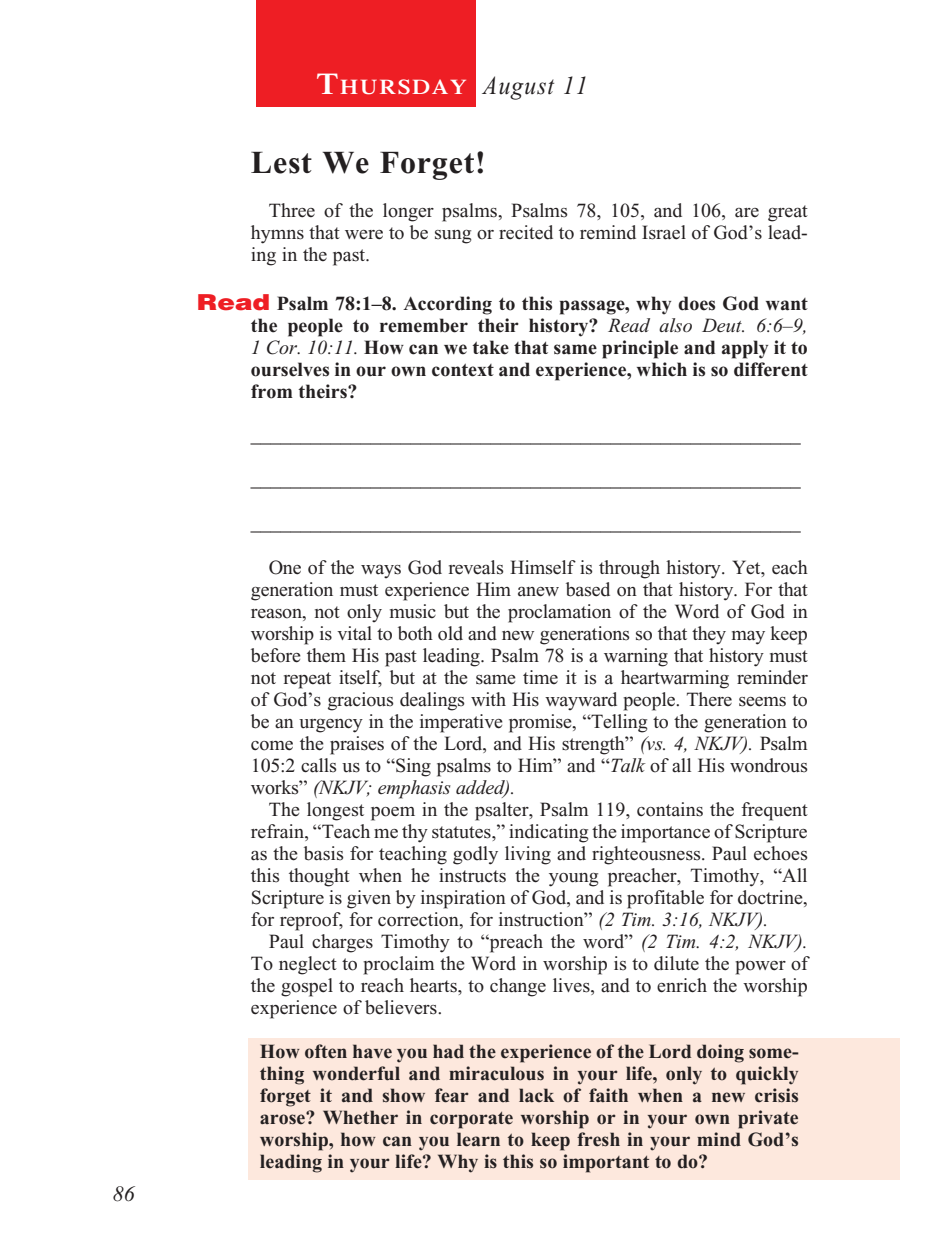
<style>
.page{position:relative;width:936px;height:1260px;background:#fff}
.page>*{position:absolute;margin:0;border:0;box-sizing:border-box;transform-origin:0 0}
._01-Daily_head{font:700 32px "Times New Roman";letter-spacing:.025em;color:#231f20}
._00-Month-Day{font:italic 26px "Times New Roman";letter-spacing:.05em;color:#231f20;scale:.9 1}
.t1{font:italic 22px "Times New Roman";color:#231f20}
.t2{font:600 21px "Times";letter-spacing:.07em;color:#fff;scale:1.1 1}
._4-Body_Copy{font:20px/22px "Times New Roman";color:#231f20;text-align:justify}
.x-screened_box-text{font:700 20px/22px "Times New Roman";color:#231f20;text-align:justify}
._6-question{font:700 20px/22px "Times New Roman";color:#231f20;text-align:justify}
.s1{font-size:30px}
.s2{font-family:"Helvetica";font-weight:900;font-size:22px;color:#ee1e24}
.s3{font-weight:400;font-style:italic}
.s4{font-style:italic}
</style>
<div class="page">
<div style="left:249px;top:1038px;width:651px;height:142px;background:#fde8dd"></div>
<div style="left:256px;top:0;width:220px;height:107px;background:#ee1e24"></div>
<p class="t1" style="left:113px;top:1182px;width:23px">86</p>
<p class="t2" style="left:316px;top:75px;width:138px"><span class="s1">T</span>HURSDAY</p>
<p class="_00-Month-Day" style="left:483px;top:72px;width:117px">August 11</p>
<p class="_01-Daily_head" style="left:251px;top:145px;width:236px">Lest We Forget!</p>
<p class="_4-Body_Copy" style="left:251px;top:200px;width:558px;text-indent:18px">Three of the longer psalms, Psalms 78, 105, and 106, are great hymns that were to be sung or recited to remind Israel of God’s lead&shy;ing in the past.</p>
<p class="_6-question" style="left:251px;top:292px;width:558px;text-indent:-54px"><span class="s2">Read</span> Psalm 78:1–8. According to this passage, why does God want the people to remember their history? <span class="s3">Read also Deut. 6:6–9, 1 Cor. 10:11.</span> How can we take that same principle and apply it to ourselves in our own context and experience, which is so different from theirs?</p>
<p class="_4-Body_Copy" style="left:251px;top:424px;width:551px">_______________________________________________________</p>
<p class="_4-Body_Copy" style="left:251px;top:468px;width:551px">_______________________________________________________</p>
<p class="_4-Body_Copy" style="left:251px;top:512px;width:551px">_______________________________________________________</p>
<p class="_4-Body_Copy" style="left:251px;top:556px;width:558px;text-indent:18px">One of the ways God reveals Himself is through history. Yet, each generation must experience Him anew based on that history. For that reason, not only music but the proclamation of the Word of God in worship is vital to both old and new generations so that they may keep before them His past leading. Psalm 78 is a warning that history must not repeat itself, but at the same time it is a heartwarming reminder of God’s gracious dealings with His wayward people. There seems to be an urgency in the imperative promise, “Telling to the generation to come the praises of the Lord, and His strength” <span class="s4">(vs. 4, NKJV).</span> Psalm 105:2 calls us to “Sing psalms to Him” and “<span class="s4">Talk</span> of all His wondrous works” <span class="s4">(NKJV; emphasis added).</span></p>
<p class="_4-Body_Copy" style="left:251px;top:798px;width:558px;text-indent:18px">The longest poem in the psalter, Psalm 119, contains the frequent refrain, “Teach me thy statutes,” indicating the importance of Scripture as the basis for teaching godly living and righteousness. Paul echoes this thought when he instructs the young preacher, Timothy, “All Scripture is given by inspiration of God, and is profitable for doctrine, for reproof, for correction, for instruction” <span class="s4">(2 Tim. 3:16, NKJV).</span></p>
<p class="_4-Body_Copy" style="left:251px;top:930px;width:558px;text-indent:18px">Paul charges Timothy to “preach the word” <span class="s4">(2 Tim. 4:2, NKJV).<br></span>To neglect to proclaim the Word in worship is to dilute the power of the gospel to reach hearts, to change lives, and to enrich the worship experience of believers.</p>
<p class="x-screened_box-text" style="left:260px;top:1040px;width:540px">How often have you had the experience of the Lord doing some&shy;thing wonderful and miraculous in your life, only to quickly forget it and show fear and lack of faith when a new crisis arose? Whether in corporate worship or in your own private worship, how can you learn to keep fresh in your mind God’s leading in your life? Why is this so important to do?</p>
</div>
